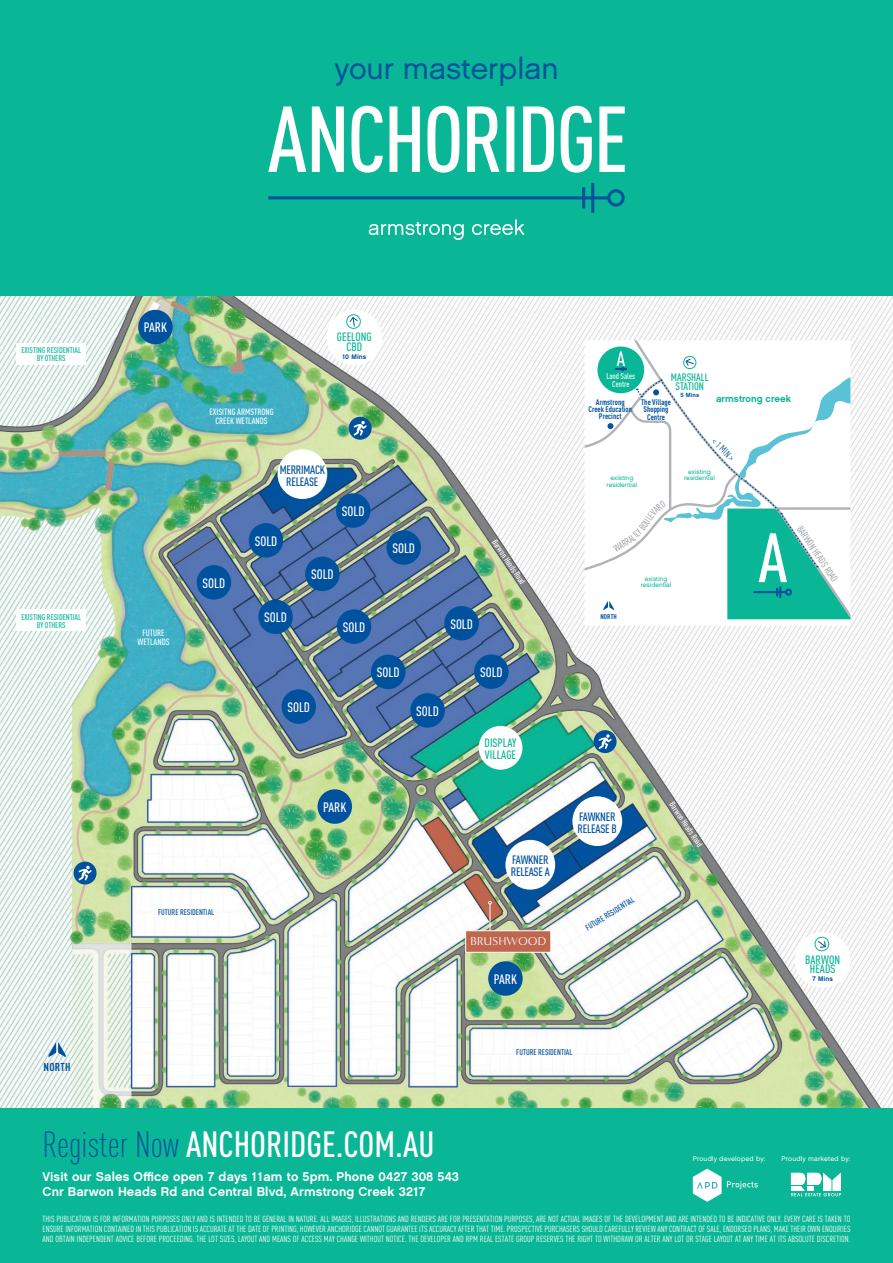
<style>
.page{position:relative;width:893px;height:1263px;background:#fff}
.page>*{position:absolute;margin:0;border:0;box-sizing:border-box;transform-origin:0 0}
.t1{font:500 36px "DIN Cond";color:#fff}
.t2{font:30px "Chalet London Nineteen Sixty";color:#01529e}
.t3{font:500 13.5px "DIN Cond";color:#fff}
.t4{font:12.75px/15px "Chalet New York Nineteen Sixty";letter-spacing:.01em;color:#fff}
.t5{font:500 12px/12px "DIN Cond";letter-spacing:-.02em;color:#01529e}
.t6{font:500 12px/9.4px "DIN Cond";color:#09b695;text-align:center}
.t7{font:11.85px "Minerva Modern";letter-spacing:.04em;color:#fff}
.t8{font:700 11.25px "DIN Cond";letter-spacing:.02em;color:#01529e}
.t9{font:500 10.8px/8.6px "DIN Cond";color:#09b695;text-align:center}
.t10{font:9.6px "DIN Cond";color:#939598}
.t11{font:9.6px "Chalet New York Nineteen Sixty";color:#09b695}
.t12{font:9.6px "DIN Cond";color:#01529e}
.t13{font:500 9px/9px "DIN Cond";color:#fff;text-align:center}
.t14{font:8.7px/9.8px "DIN Cond";color:#fff;text-align:justify}
.t15{font:500 8.25px/8.2px "DIN Cond";color:#09b695;text-align:center}
.t16{font:500 8.25px "DIN Cond";color:#01529e}
.t17{font:500 8.25px/8.2px "DIN Cond";color:#fff;text-align:center}
.t18{font:700 8.1px/7.2px "DIN Cond";color:#01529e;text-align:center}
.t19{font:700 6.9px "DIN Cond";letter-spacing:.02em;color:#01529e}
.t20{font:6.75px "Chalet London Nineteen Sixty";letter-spacing:.02em;color:#fff}
.t21{font:6.6px "Chalet New York Nineteen Sixty";letter-spacing:.02em;color:#01529e}
.t22{font:6.45px/6.4px "Chalet London Nineteen Sixty";color:#09b695;text-align:center}
.t23{font:6px "Chalet New York Nineteen Sixty";color:#01529e}
.s1{font-weight:300;color:#01529e}
</style>
<div class="page">
<img style="left:0;top:296px;width:893px;height:812px">
<div style="left:318px;top:789px;width:34px;height:35px;background:#01529e;border-radius:50%"></div>
<div style="left:444px;top:606px;width:35px;height:34px;background:#01529e;border-radius:50%"></div>
<div style="left:386px;top:530px;width:35px;height:35px;background:#01529e;border-radius:50%"></div>
<div style="left:336px;top:493px;width:34px;height:35px;background:#01529e;border-radius:50%"></div>
<div style="left:474px;top:654px;width:35px;height:35px;background:#01529e;border-radius:50%"></div>
<div style="left:410px;top:693px;width:35px;height:35px;background:#01529e;border-radius:50%"></div>
<div style="left:371px;top:655px;width:34px;height:34px;background:#01529e;border-radius:50%"></div>
<div style="left:337px;top:609px;width:34px;height:35px;background:#01529e;border-radius:50%"></div>
<div style="left:305px;top:557px;width:35px;height:34px;background:#01529e;border-radius:50%"></div>
<div style="left:258px;top:600px;width:35px;height:34px;background:#01529e;border-radius:50%"></div>
<div style="left:249px;top:523px;width:34px;height:34px;background:#01529e;border-radius:50%"></div>
<div style="left:197px;top:565px;width:34px;height:35px;background:#01529e;border-radius:50%"></div>
<div style="left:281px;top:689px;width:35px;height:35px;background:#01529e;border-radius:50%"></div>
<div style="left:138px;top:310px;width:35px;height:34px;background:#01529e;border-radius:50%"></div>
<div style="left:488px;top:961px;width:35px;height:35px;background:#01529e;border-radius:50%"></div>
<div style="left:16px;top:343px;width:70px;height:22px;background:#fff"></div>
<div style="left:16px;top:610px;width:70px;height:21px;background:#fff"></div>
<div style="left:795px;top:932px;width:55px;height:56px;background:#fff;border-radius:50%"></div>
<div style="left:327px;top:310px;width:55px;height:55px;background:#fff;border-radius:50%"></div>
<svg style="left:814px;top:936px;width:16px;height:16px"></svg>
<svg style="left:346px;top:314px;width:15px;height:15px"></svg>
<div style="left:479px;top:726px;width:43px;height:44px;background:#fff;border-radius:50%"></div>
<div style="left:278px;top:449px;width:49px;height:50px;background:#fff;border-radius:50%"></div>
<div style="left:505px;top:840px;width:50px;height:50px;background:#fff;border-radius:50%"></div>
<div style="left:572px;top:796px;width:50px;height:50px;background:#fff;border-radius:50%"></div>
<svg style="left:622px;top:340px;width:228px;height:286px"></svg>
<svg style="left:597px;top:346px;width:47px;height:47px"></svg>
<div style="left:349px;top:417px;width:23px;height:23px;background:#01529e;border-radius:50%"></div>
<svg style="left:353px;top:421px;width:14px;height:15px"></svg>
<div style="left:74px;top:861px;width:23px;height:23px;background:#01529e;border-radius:50%"></div>
<svg style="left:78px;top:865px;width:14px;height:15px"></svg>
<div style="left:594px;top:730px;width:23px;height:23px;background:#01529e;border-radius:50%"></div>
<svg style="left:598px;top:734px;width:14px;height:15px"></svg>
<hr style="left:490px;top:904px;width:1px;height:33px;background:#fff">
<svg style="left:488px;top:901px;width:4px;height:3px"></svg>
<div style="left:465px;top:930px;width:86px;height:22px;background:#c0654e;border:1px solid #fff"></div>
<svg style="left:49px;top:1042px;width:17px;height:15px"></svg>
<div style="left:0;top:0;width:893px;height:296px;background:#09b695"></div>
<div style="left:0;top:1108px;width:893px;height:155px;background:#09b695"></div>
<svg style="left:268px;top:106px;width:357px;height:67px"></svg>
<svg style="left:369px;top:219px;width:156px;height:21px"></svg>
<svg style="left:268px;top:183px;width:357px;height:30px"></svg>
<svg style="left:693px;top:1168px;width:65px;height:34px"></svg>
<svg style="left:791px;top:1173px;width:50px;height:23px"></svg>
<svg style="left:585px;top:351px;width:265px;height:268px"></svg>
<h2 class="t2" style="left:334px;top:50px;width:226px">your masterplan</h2>
<p class="t15" style="left:21px;top:346px;width:61px">EXISTING RESIDENTIAL<br>BY OTHERS</p>
<p class="t15" style="left:21px;top:612px;width:61px">EXISTING RESIDENTIAL<br>BY OTHERS</p>
<p class="t8" style="left:44px;top:1060px;width:29px">NORTH</p>
<h3 class="t3" style="left:144px;top:320px;width:25px">PARK</h3>
<h3 class="t6" style="left:337px;top:332px;width:36px">GEELONG<br>CBD</h3>
<p class="t21" style="left:342px;top:352px;width:26px">10 Mins</p>
<p class="t13" style="left:138px;top:628px;width:33px">FUTURE<br>WETLANDS</p>
<p class="t13" style="left:209px;top:407px;width:66px">EXISITNG ARMSTRONG<br>CREEK WETLANDS</p>
<h3 class="t3" style="left:203px;top:575px;width:24px">SOLD</h3>
<h3 class="t5" style="left:280px;top:463px;width:47px;text-align:center">MERRIMACK<br>RELEASE</h3>
<h3 class="t3" style="left:255px;top:533px;width:24px">SOLD</h3>
<h3 class="t3" style="left:342px;top:503px;width:24px">SOLD</h3>
<h3 class="t3" style="left:311px;top:566px;width:24px">SOLD</h3>
<h3 class="t3" style="left:264px;top:609px;width:24px">SOLD</h3>
<h3 class="t3" style="left:343px;top:619px;width:24px">SOLD</h3>
<h3 class="t3" style="left:392px;top:540px;width:24px">SOLD</h3>
<h3 class="t3" style="left:450px;top:616px;width:24px">SOLD</h3>
<p class="t17" style="left:498px;top:538px;width:54px;rotate:56deg">Barwon Heads Road</p>
<h3 class="t3" style="left:287px;top:699px;width:24px">SOLD</h3>
<h3 class="t3" style="left:377px;top:664px;width:24px">SOLD</h3>
<h3 class="t3" style="left:416px;top:703px;width:24px">SOLD</h3>
<h3 class="t3" style="left:480px;top:664px;width:24px">SOLD</h3>
<h3 class="t6" style="left:485px;top:736px;width:33px;line-height:12px;text-align:left">DISPLAY<br>VILLAGE</h3>
<h3 class="t3" style="left:323px;top:799px;width:25px">PARK</h3>
<p class="t16" style="left:158px;top:907px;width:58px">FUTURE RESIDENTIAL</p>
<h3 class="t5" style="left:511px;top:854px;width:41px">FAWKNER<br>RELEASE A</h3>
<h3 class="t7" style="left:470px;top:934px;width:77px">BRUSHWOOD</h3>
<h3 class="t3" style="left:494px;top:971px;width:25px">PARK</h3>
<p class="t17" style="left:606px;top:372px;width:30px">Land Sales<br>Centre</p>
<p class="t9" style="left:671px;top:373px;width:39px">MARSHALL<br>STATION</p>
<p class="t23" style="left:680px;top:391px;width:20px">5 Mins</p>
<p class="t11" style="left:716px;top:393px;width:77px">armstrong creek</p>
<p class="t18" style="left:588px;top:398px;width:45px">Armstrong<br>Creek Education<br>Precinct</p>
<p class="t18" style="left:641px;top:398px;width:31px">The Village<br>Shopping<br>Centre</p>
<p class="t22" style="left:607px;top:475px;width:32px">existing residential</p>
<p class="t12" style="left:718px;top:435px;width:29px;rotate:46deg">&lt; 1 MIN &gt;</p>
<p class="t22" style="left:684px;top:468px;width:32px">existing residential</p>
<p class="t19" style="left:600px;top:612px;width:18px">NORTH</p>
<p class="t22" style="left:641px;top:575px;width:32px">existing residential</p>
<p class="t10" style="left:804px;top:524px;width:66px;rotate:56deg">BARWON HEADS ROAD</p>
<h3 class="t5" style="left:578px;top:810px;width:41px">FAWKNER<br>RELEASE B</h3>
<p class="t16" style="left:584px;top:924px;width:58px;rotate:-32deg">FUTURE RESIDENTIAL</p>
<p class="t17" style="left:675px;top:800px;width:54px;rotate:56deg">Barwon Heads Road</p>
<h3 class="t6" style="left:805px;top:954px;width:37px">BARWON<br>HEADS</h3>
<p class="t21" style="left:812px;top:975px;width:22px">7 Mins</p>
<p class="t16" style="left:516px;top:1048px;width:58px">FUTURE RESIDENTIAL</p>
<h1 class="t1" style="left:43px;top:1123px;width:393px"><span class="s1">Register Now</span> ANCHORIDGE.COM.AU</h1>
<p class="t20" style="left:693px;top:1155px;width:74px">Proudly developed by:</p>
<p class="t20" style="left:782px;top:1155px;width:70px">Proudly marketed by:</p>
<h3 class="t4" style="left:43px;top:1169px;width:418px">Visit our Sales Office open 7 days 11am to 5pm. Phone 0427 308 543<br>Cnr Barwon Heads Rd and Central Blvd, Armstrong Creek 3217</h3>
<p class="t14" style="left:43px;top:1214px;width:809px">THIS PUBLICATION IS FOR INFORMATION PURPOSES ONLY AND IS INTENDED TO BE GENERAL IN NATURE. ALL IMAGES, ILLUSTRATIONS AND RENDERS ARE FOR PRESENTATION PURPOSES, ARE NOT ACTUAL IMAGES OF THE DEVELOPMENT AND ARE INTENDED TO BE INDICATIVE ONLY. EVERY CARE IS TAKEN TO ENSURE INFORMATION CONTAINED IN THIS PUBLICATION IS ACCURATE AT THE DATE OF PRINTING, HOWEVER ANCHORIDGE CANNOT GUARANTEE ITS ACCURACY AFTER THAT TIME. PROSPECTIVE PURCHASERS SHOULD CAREFULLY REVIEW ANY CONTRACT OF SALE, ENDORSED PLANS, MAKE THEIR OWN ENQUIRIES AND OBTAIN INDEPENDENT ADVICE BEFORE PROCEEDING. THE LOT SIZES, LAYOUT AND MEANS OF ACCESS MAY CHANGE WITHOUT NOTICE. THE DEVELOPER AND RPM REAL ESTATE GROUP RESERVES THE RIGHT TO WITHDRAW OR ALTER ANY LOT OR STAGE LAYOUT AT ANY TIME AT ITS ABSOLUTE DISCRETION.</p>
</div>
